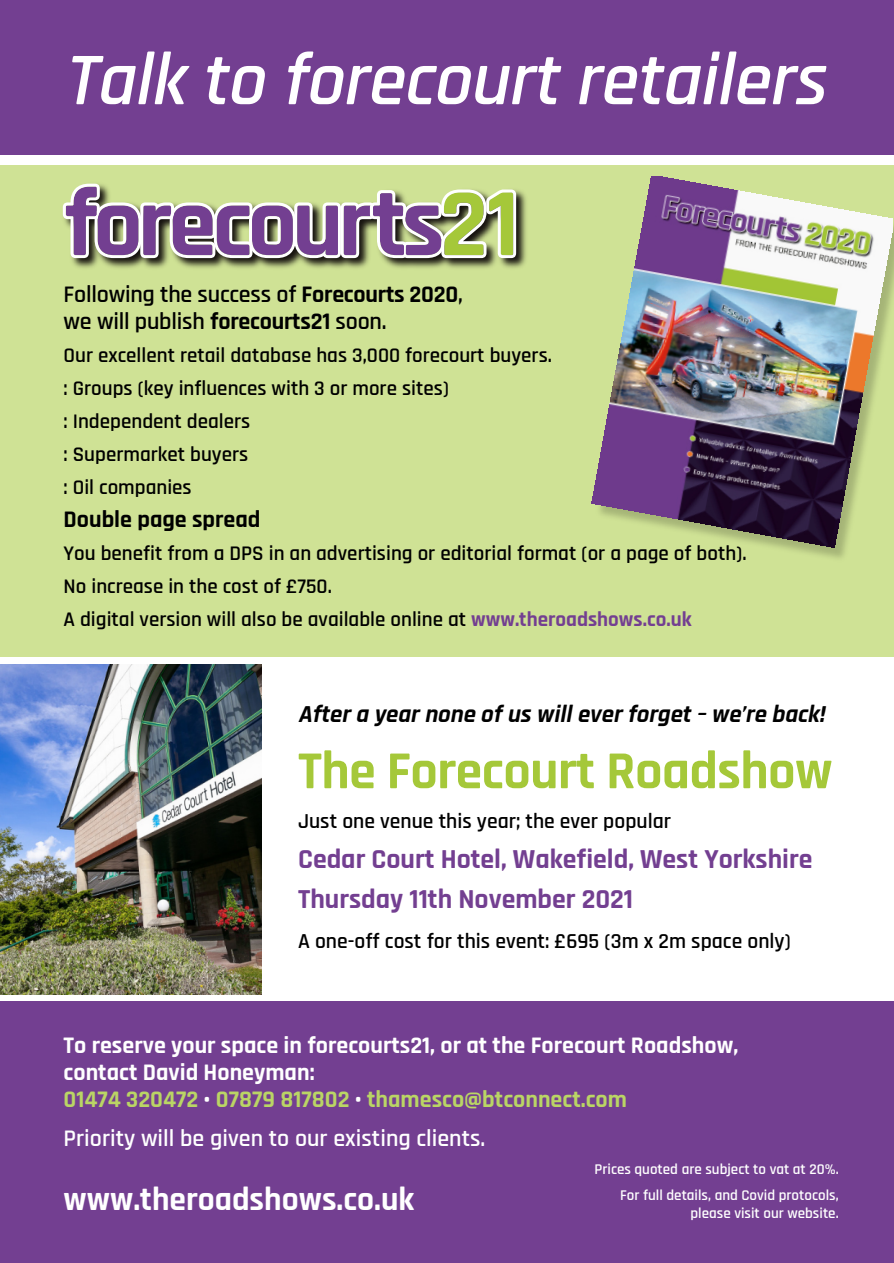
<style>
.page{position:relative;width:894px;height:1263px;background:#fff}
.page>*{position:absolute;margin:0;border:0;box-sizing:border-box;transform-origin:0 0}
.t1{font:700 97.35px "Rajdhani";letter-spacing:-.05em;color:#733f91}
.t2{font:italic 600 75px "Rajdhani";color:#fff}
.t3{font:700 54px "Rajdhani";letter-spacing:-.01em;color:#a5c839}
.t4{font:700 33.45px "Rajdhani";color:#fff}
.t5{font:700 27.75px/40px "Rajdhani";color:#733f91}
.t6{font:italic 700 24.6px "Rajdhani";color:#000}
.t7{font:700 24px/27px "Rajdhani";color:#fff}
.t8{font:600 24px/27px "Rajdhani";letter-spacing:-.01em;color:#000}
.t9{font:600 24px "Rajdhani";color:#fff}
.t10{font:700 24px "Rajdhani";color:#000}
.t11{font:600 21.6px "Rajdhani";color:#000}
.t12{font:600 21px/33px "Rajdhani";color:#000}
.t13{font:600 15px/25.5px "Rajdhani";color:#fff;text-align:right}
.s1{color:#a5c839}
.s2{font-weight:700}
.s3{font-weight:700;color:#733f91}
.s4{color:#bad565}
</style>
<div class="page">
<div style="left:0;top:0;width:893px;height:155px;background:#733f91"></div>
<div style="left:0;top:165px;width:893px;height:491px;background:#cfe295"></div>
<div style="left:0;top:1001px;width:893px;height:262px;background:#733f91"></div>
<img style="left:62px;top:183px;width:464px;height:85px">
<svg style="left:63px;top:184px;width:453px;height:74px"></svg>
<img style="left:591px;top:176px;width:302px;height:371px">
<img style="left:0;top:664px;width:261px;height:331px">
<h2 class="t2" style="left:64px;top:34px;width:779px">Talk to forecourt retailers</h2>
<h1 class="t1" style="left:64px;top:165px;width:457px">forecourts<span class="s1">21</span></h1>
<p class="t8" style="left:64px;top:281px;width:400px">Following the success of <span class="s2">Forecourts 2020</span>, we will publish <span class="s2">forecourts21</span> soon.</p>
<p class="t12" style="left:64px;top:339px;width:489px">Our excellent retail database has 3,000 forecourt buyers. : Groups (key influences with 3 or more sites)<br>: Independent dealers<br>: Supermarket buyers<br>: Oil companies</p>
<p class="t10" style="left:64px;top:505px;width:198px">Double page spread</p>
<p class="t12" style="left:64px;top:537px;width:684px">You benefit from a DPS in an advertising or editorial format (or a page of both).<br>No increase in the cost of £750.<br>A digital version will also be available online at <span class="s3">www.theroadshows.co.uk</span></p>
<p class="t6" style="left:298px;top:699px;width:533px">After a year none of us will ever forget – we’re back!</p>
<h3 class="t3" style="left:298px;top:738px;width:536px">The Forecourt Roadshow</h3>
<p class="t11" style="left:298px;top:808px;width:374px">Just one venue this year; the ever popular</p>
<h3 class="t5" style="left:298px;top:840px;width:515px">Cedar Court Hotel, Wakefield, West Yorkshire<br>Thursday 11th November 2021</h3>
<p class="t11" style="left:298px;top:928px;width:494px">A one-off cost for this event: £695 (3m x 2m space only)</p>
<p class="t7" style="left:64px;top:1032px;width:676px">To reserve your space in forecourts21, or at the Forecourt Roadshow, contact David Honeyman:<br><span class="s4">01474 320472</span> • <span class="s4">07879 817802</span> • <span class="s4">thamesco@btconnect.com</span></p>
<p class="t9" style="left:64px;top:1123px;width:423px">Priority will be given to our existing clients.</p>
<h3 class="t4" style="left:64px;top:1179px;width:352px">www.theroadshows.co.uk</h3>
<p class="t13" style="left:594px;top:1157px;width:245px">Prices quoted are subject to vat at 20%.<br>For full details, and Covid protocols,</p>
<p class="t13" style="left:690px;top:1201px;width:150px">please visit our website.</p>
</div>
